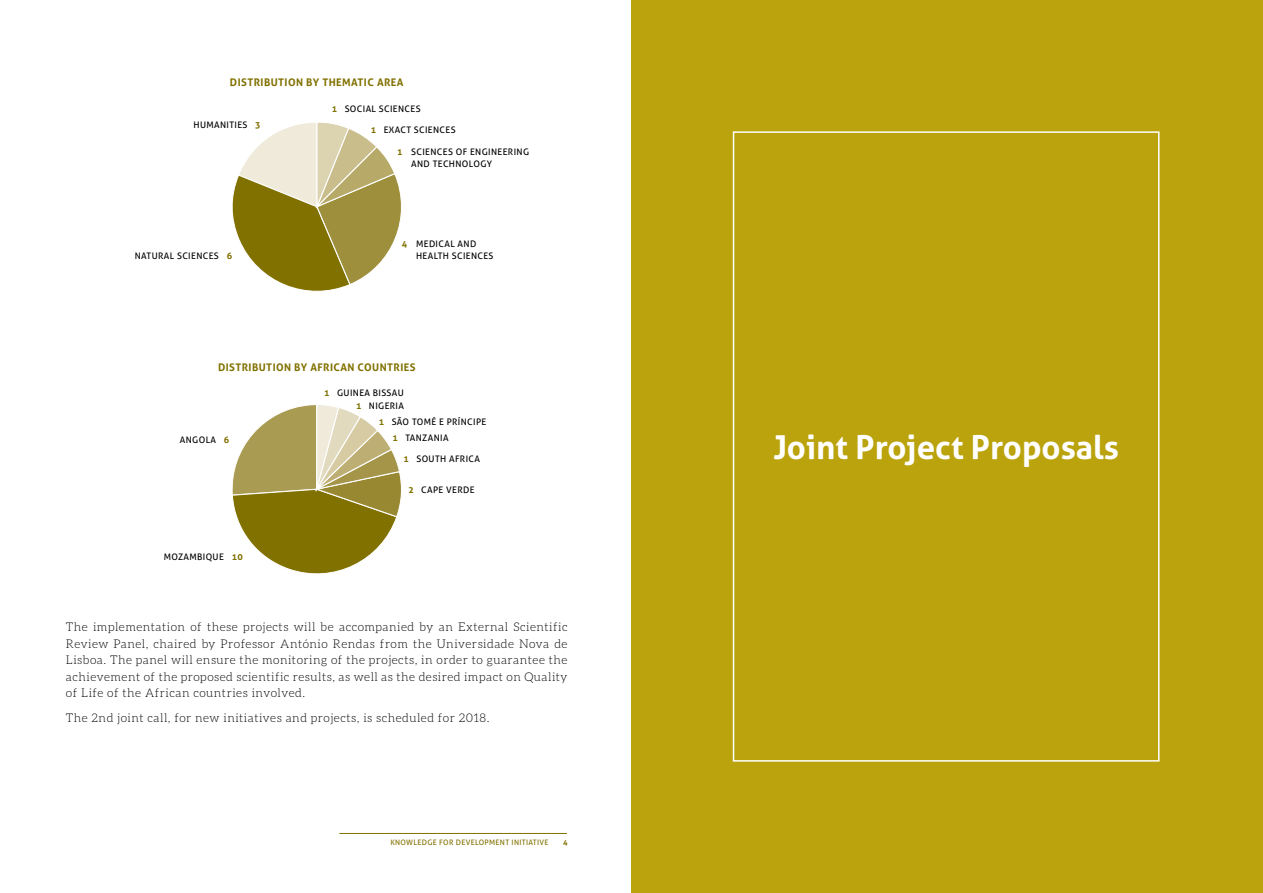
<style>
.page{position:relative;width:1263px;height:893px;background:#fff}
.page>*{position:absolute;margin:0;border:0;box-sizing:border-box;transform-origin:0 0}
.t1{font:700 33px "Aller";color:#fff}
.t2{font:300 12px/16.5px "Aleo";letter-spacing:.04em;color:#000;text-align:justify}
.t3{font:700 10.5px "Aller";letter-spacing:.04em;color:#817100}
.t4{font:9px/12px "Aller";letter-spacing:.04em;color:#000}
.t5{font:700 9px "Aller";color:#817100}
.t6{font:7.5px "Aller";letter-spacing:.04em;color:#817100}
.t7{font:700 7.5px "Aller";color:#817100}
.s1{font-weight:700;color:#817100}
</style>
<div class="page">
<hr style="left:339px;top:833px;width:228px;height:1px;background:#817100">
<div style="left:631px;top:0;width:632px;height:893px;background:#bba30d"></div>
<div style="left:733px;top:131px;width:426px;height:631px;border:2px solid #fff"></div>
<svg style="left:232px;top:122px;width:170px;height:170px"></svg>
<svg style="left:232px;top:404px;width:170px;height:170px"></svg>
<p class="t3" style="left:230px;top:76px;width:175px">DISTRIBUTION BY THEMATIC AREA</p>
<p class="t4" style="left:193px;top:119px;width:69px">HUMANITIES <span class="s1">3</span></p>
<p class="t4" style="left:135px;top:250px;width:99px">NATURAL SCIENCES <span class="s1">6</span></p>
<p class="t4" style="left:332px;top:103px;width:90px"><span class="s1">1</span> SOCIAL SCIENCES</p>
<p class="t4" style="left:411px;top:146px;width:119px">SCIENCES OF ENGINEERING<br>AND TECHNOLOGY</p>
<p class="t4" style="left:371px;top:124px;width:86px"><span class="s1">1</span> EXACT SCIENCES</p>
<p class="t5" style="left:397px;top:147px;width:7px">1</p>
<p class="t5" style="left:402px;top:239px;width:7px">4</p>
<p class="t4" style="left:416px;top:238px;width:79px">MEDICAL AND<br>HEALTH SCIENCES</p>
<p class="t3" style="left:218px;top:361px;width:199px">DISTRIBUTION BY AFRICAN COUNTRIES</p>
<p class="t4" style="left:324px;top:385px;width:81px;line-height:13.8px;text-align:right"><span class="s1">1</span> GUINEA BISSAU<br><span class="s1">1</span> NIGERIA</p>
<p class="t4" style="left:393px;top:413px;width:95px;line-height:16.4px;text-indent:-14px"><span class="s1">1</span> SÃO TOMÉ E PRÍNCIPE<br><span class="s1">1</span> TANZANIA</p>
<p class="t4" style="left:404px;top:453px;width:78px"><span class="s1">1</span> SOUTH AFRICA</p>
<p class="t4" style="left:408px;top:483px;width:68px"><span class="s1">2</span> CAPE VERDE</p>
<p class="t4" style="left:180px;top:434px;width:51px">ANGOLA <span class="s1">6</span></p>
<p class="t4" style="left:164px;top:551px;width:81px">MOZAMBIQUE <span class="s1">10</span></p>
<p class="t2" style="left:66px;top:619px;width:503px">The implementation of these projects will be accompanied by an External Scientific Review Panel, chaired by Professor António Rendas from the Universidade Nova de Lisboa. The panel will ensure the monitoring of the projects, in order to guarantee the achievement of the proposed scientific results, as well as the desired impact on Quality of Life of the African countries involved.</p>
<p class="t2" style="left:66px;top:710px;width:425px">The 2nd joint call, for new initiatives and projects, is scheduled for 2018.</p>
<p class="t6" style="left:390px;top:838px;width:160px">KNOWLEDGE FOR DEVELOPMENT INITIATIVE</p>
<p class="t7" style="left:563px;top:838px;width:6px">4</p>
<h1 class="t1" style="left:773px;top:427px;width:347px">Joint Project Proposals</h1>
</div>
